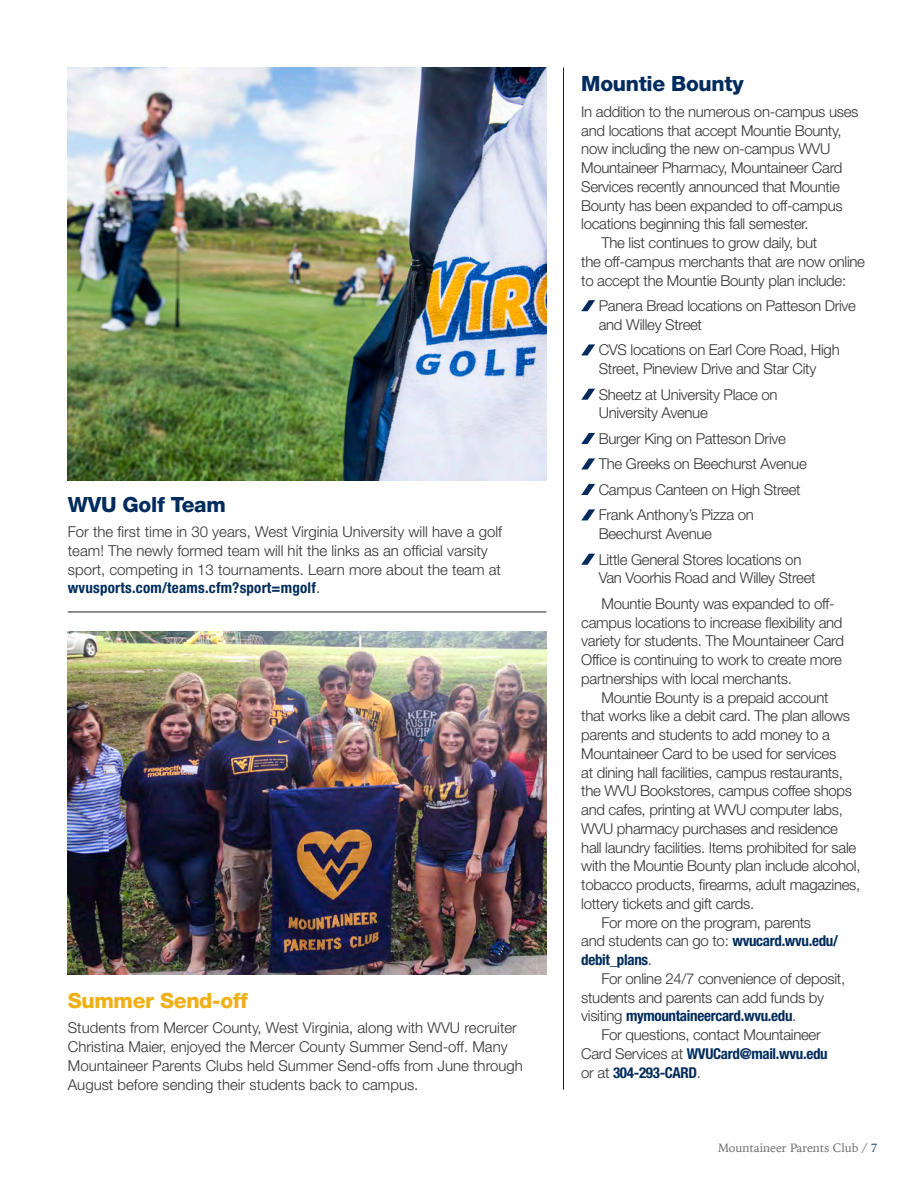
<style>
.page{position:relative;width:918px;height:1188px;background:#fff}
.page>*{position:absolute;margin:0;border:0;box-sizing:border-box;transform-origin:0 0}
.t1{font:800 21px "Helvetica Neue LT Std";letter-spacing:-.015em;color:#002b5c}
.t2{font:800 21px "Helvetica Neue LT Std";letter-spacing:-.015em;color:#f0af13}
.t3{font:300 15px/18.8px "Helvetica Neue LT Std";letter-spacing:-.02em;color:#333233}
.t4{font:300 15px/18.8px "Helvetica Neue LT Std";color:#333233}
.t5{font:12px "Iowan Old Style";color:#69696c}
.s1{font-weight:700;font-stretch:condensed;color:#002b5c}
.s2{color:#133f6c}
</style>
<div class="page">
<hr style="left:563px;top:68px;width:1px;height:1022px;background:#231f20">
<hr style="left:68px;top:612px;width:478px;height:1px;background:#231f20">
<img style="left:68px;top:68px;width:478px;height:413px">
<svg style="left:581px;top:300px;width:14px;height:11px"></svg>
<svg style="left:581px;top:344px;width:14px;height:11px"></svg>
<svg style="left:581px;top:389px;width:14px;height:11px"></svg>
<svg style="left:581px;top:433px;width:14px;height:11px"></svg>
<svg style="left:581px;top:458px;width:14px;height:11px"></svg>
<svg style="left:581px;top:484px;width:14px;height:11px"></svg>
<svg style="left:581px;top:509px;width:14px;height:11px"></svg>
<svg style="left:581px;top:554px;width:14px;height:11px"></svg>
<img style="left:68px;top:632px;width:478px;height:343px">
<p class="t1" style="left:68px;top:492px;width:160px">WVU Golf Team</p>
<p class="t4" style="left:68px;top:522px;width:436px">For the first time in 30 years, West Virginia University will have a golf team! The newly formed team will hit the links as an official varsity sport, competing in 13 tournaments. Learn more about the team at <span class="s1">wvusports.com/teams.cfm?sport=mgolf</span>.</p>
<p class="t2" style="left:68px;top:988px;width:181px">Summer Send-off</p>
<p class="t4" style="left:68px;top:1018px;width:457px">Students from Mercer County, West Virginia, along with WVU recruiter Christina Maier, enjoyed the Mercer County Summer Send-off. Many Mountaineer Parents Clubs held Summer Send-offs from June through August before sending their students back to campus.</p>
<p class="t1" style="left:581px;top:71px;width:164px">Mountie Bounty</p>
<p class="t3" style="left:581px;top:102px;width:279px">In addition to the numerous on-campus uses and locations that accept Mountie Bounty, now including the new on-campus WVU Mountaineer Pharmacy, Mountaineer Card Services recently announced that Mountie Bounty has been expanded to off-campus locations beginning this fall semester.</p>
<p class="t3" style="left:581px;top:233px;width:285px;text-indent:20px">The list continues to grow daily, but<br>the off-campus merchants that are now online to accept the Mountie Bounty plan include:</p>
<p class="t3" style="left:599px;top:296px;width:259px">Panera Bread locations on Patteson Drive and Willey Street</p>
<p class="t3" style="left:599px;top:340px;width:242px">CVS locations on Earl Core Road, High<br>Street, Pineview Drive and Star City</p>
<p class="t3" style="left:599px;top:385px;width:180px">Sheetz at University Place on<br>University Avenue</p>
<p class="t3" style="left:599px;top:429px;width:189px">Burger King on Patteson Drive</p>
<p class="t3" style="left:599px;top:454px;width:210px">The Greeks on Beechurst Avenue</p>
<p class="t3" style="left:599px;top:480px;width:203px">Campus Canteen on High Street</p>
<p class="t3" style="left:599px;top:505px;width:157px">Frank Anthony’s Pizza on<br>Beechurst Avenue</p>
<p class="t3" style="left:599px;top:550px;width:218px">Little General Stores locations on<br>Van Voorhis Road and Willey Street</p>
<p class="t3" style="left:581px;top:594px;width:264px;text-indent:20px">Mountie Bounty was expanded to off&shy;campus locations to increase flexibility and variety for students. The Mountaineer Card Office is continuing to work to create more partnerships with local merchants.</p>
<p class="t3" style="left:581px;top:688px;width:281px;text-indent:20px">Mountie Bounty is a prepaid account<br>that works like a debit card. The plan allows parents and students to add money to a Mountaineer Card to be used for services<br>at dining hall facilities, campus restaurants, the WVU Bookstores, campus coffee shops and cafes, printing at WVU computer labs, WVU pharmacy purchases and residence hall laundry facilities. Items prohibited for sale with the Mountie Bounty plan include alcohol, tobacco products, firearms, adult magazines, lottery tickets and gift cards.</p>
<p class="t3" style="left:581px;top:913px;width:258px;text-indent:20px">For more on the program, parents and students can go to: <span class="s1">wvucard.wvu.edu/ debit_plans</span>.</p>
<p class="t3" style="left:581px;top:969px;width:265px;text-indent:20px">For online 24/7 convenience of deposit, students and parents can add funds by visiting <span class="s1">mymountaineercard.wvu.edu</span>.</p>
<p class="t3" style="left:581px;top:1025px;width:248px;text-indent:20px">For questions, contact Mountaineer<br>Card Services at <span class="s1">WVUCard@mail.wvu.edu </span>or at <span class="s1">304-293-CARD</span>.</p>
<p class="t5" style="left:718px;top:1137px;width:161px">Mountaineer Parents Club / <span class="s2">7</span></p>
</div>
